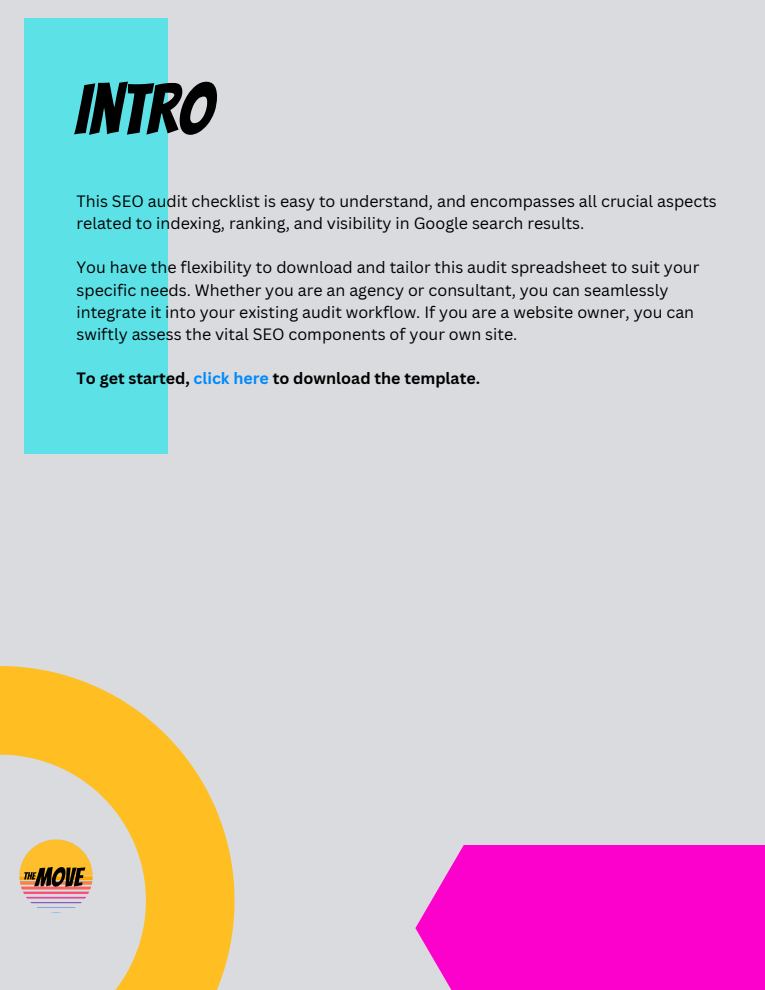
<style>
.page{position:relative;width:765px;height:990px;background:#d9dbdf}
.page>*{position:absolute;margin:0;border:0;box-sizing:border-box;transform-origin:0 0}
.t1{font:70.6px "Bangers";color:#000}
.t2{font:16px/22.2px "Canva Sans";color:#000}
.t3{font:700 16px "Canva Sans";color:#000}
.s1{color:#008afc}
</style>
<div class="page">
<div style="left:415px;top:845px;width:350px;height:145px;background:#fc00cc"></div>
<div style="left:24px;top:18px;width:144px;height:435px;background:#5ce1e6"></div>
<svg style="left:0;top:666px;width:235px;height:324px"></svg>
<p class="t1" style="left:75px;top:72px;width:139px">INTRO</p>
<p class="t2" style="left:76px;top:190px;width:642px">This SEO audit checklist is easy to understand, and encompasses all crucial aspects related to indexing, ranking, and visibility in Google search results.</p>
<p class="t2" style="left:76px;top:256px;width:624px">You have the flexibility to download and tailor this audit spreadsheet to suit your specific needs. Whether you are an agency or consultant, you can seamlessly integrate it into your existing audit workflow. If you are a website owner, you can swiftly assess the vital SEO components of your own site.</p>
<p class="t3" style="left:76px;top:367px;width:405px">To get started, <span class="s1">click here</span> to download the template.</p>
</div>
